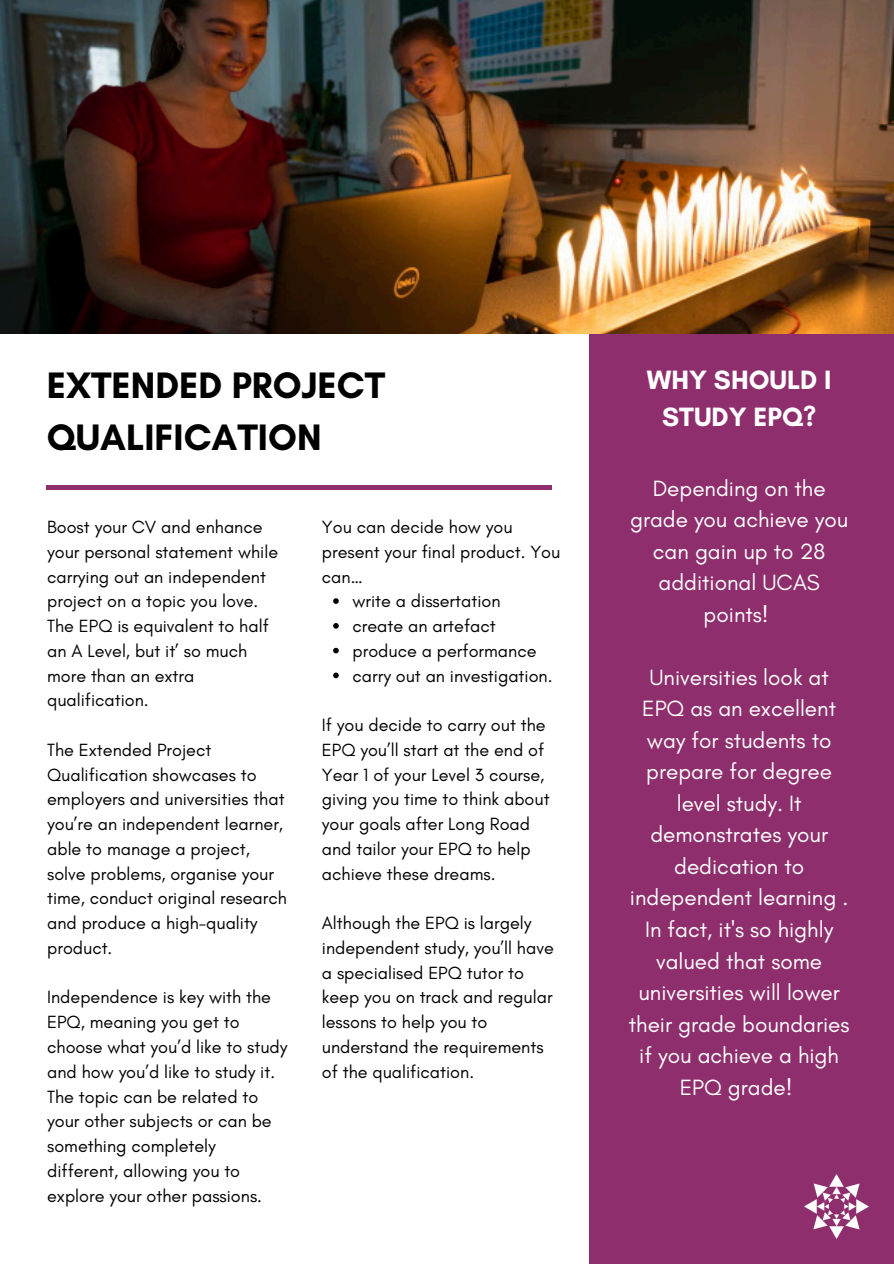
<style>
.page{position:relative;width:894px;height:1264px;background:#fff}
.page>*{position:absolute;margin:0;border:0;box-sizing:border-box;transform-origin:0 0}
.t1{font:700 37.5px/51.8px "Glacial Indifference";color:#000}
.t2{font:700 27px/37.2px "Glacial Indifference";color:#fff;text-align:center}
.t3{font:22.5px/31.5px "Glacial Indifference";color:#fff;text-align:center}
.t4{font:18px/24.8px "Glacial Indifference";color:#000}
</style>
<div class="page">
<div style="left:589px;top:333px;width:304px;height:930px;background:#8e2e6c"></div>
<img style="left:0;top:0;width:893px;height:333px">
<svg style="left:333px;top:598px;width:5px;height:6px"></svg>
<svg style="left:333px;top:623px;width:5px;height:5px"></svg>
<svg style="left:333px;top:647px;width:5px;height:6px"></svg>
<svg style="left:333px;top:672px;width:5px;height:6px"></svg>
<div style="left:47px;top:485px;width:505px;height:5px;background:#8e2e6c"></div>
<img style="left:804px;top:1174px;width:64px;height:64px">
<p class="t1" style="left:47px;top:359px;width:340px">EXTENDED PROJECT<br>QUALIFICATION</p>
<h1 class="t4" style="left:47px;top:514px;width:232px">Boost your CV and enhance your personal statement while carrying out an independent project on a topic you love.<br>The EPQ is equivalent to half an A Level, but it’ so much more than an extra qualification.</h1>
<p class="t4" style="left:47px;top:737px;width:241px">The Extended Project<br>Qualification showcases to employers and universities that you’re an independent learner, able to manage a project, solve problems, organise your time, conduct original research and produce a high-quality product.</p>
<p class="t4" style="left:47px;top:984px;width:242px">Independence is key with the<br>EPQ, meaning you get to choose what you’d like to study and how you’d like to study it.<br>The topic can be related to your other subjects or can be something completely different, allowing you to explore your other passions.</p>
<p class="t4" style="left:322px;top:514px;width:240px">You can decide how you present your final product. You can…</p>
<p class="t4" style="left:352px;top:588px;width:149px">write a dissertation</p>
<p class="t4" style="left:352px;top:613px;width:145px">create an artefact</p>
<p class="t4" style="left:352px;top:638px;width:185px">produce a performance</p>
<p class="t4" style="left:352px;top:663px;width:201px">carry out an investigation.</p>
<p class="t4" style="left:322px;top:712px;width:229px">If you decide to carry out the<br>EPQ you’ll start at the end of<br>Year 1 of your Level 3 course, giving you time to think about your goals after Long Road and tailor your EPQ to help achieve these dreams.</p>
<p class="t4" style="left:322px;top:910px;width:233px">Although the EPQ is largely independent study, you’ll have a specialised EPQ tutor to keep you on track and regular lessons to help you to understand the requirements of the qualification.</p>
<p class="t2" style="left:646px;top:361px;width:186px">WHY SHOULD I<br>STUDY EPQ?</p>
<p class="t3" style="left:630px;top:472px;width:220px">Depending on the grade you achieve you can gain up to 28 additional UCAS points!</p>
<h2 class="t3" style="left:628px;top:661px;width:222px">Universities look at<br>EPQ as an excellent way for students to prepare for degree level study. It demonstrates your dedication to independent learning .<br>In fact, it's so highly valued that some universities will lower their grade boundaries if you achieve a high<br>EPQ grade!</h2>
</div>
